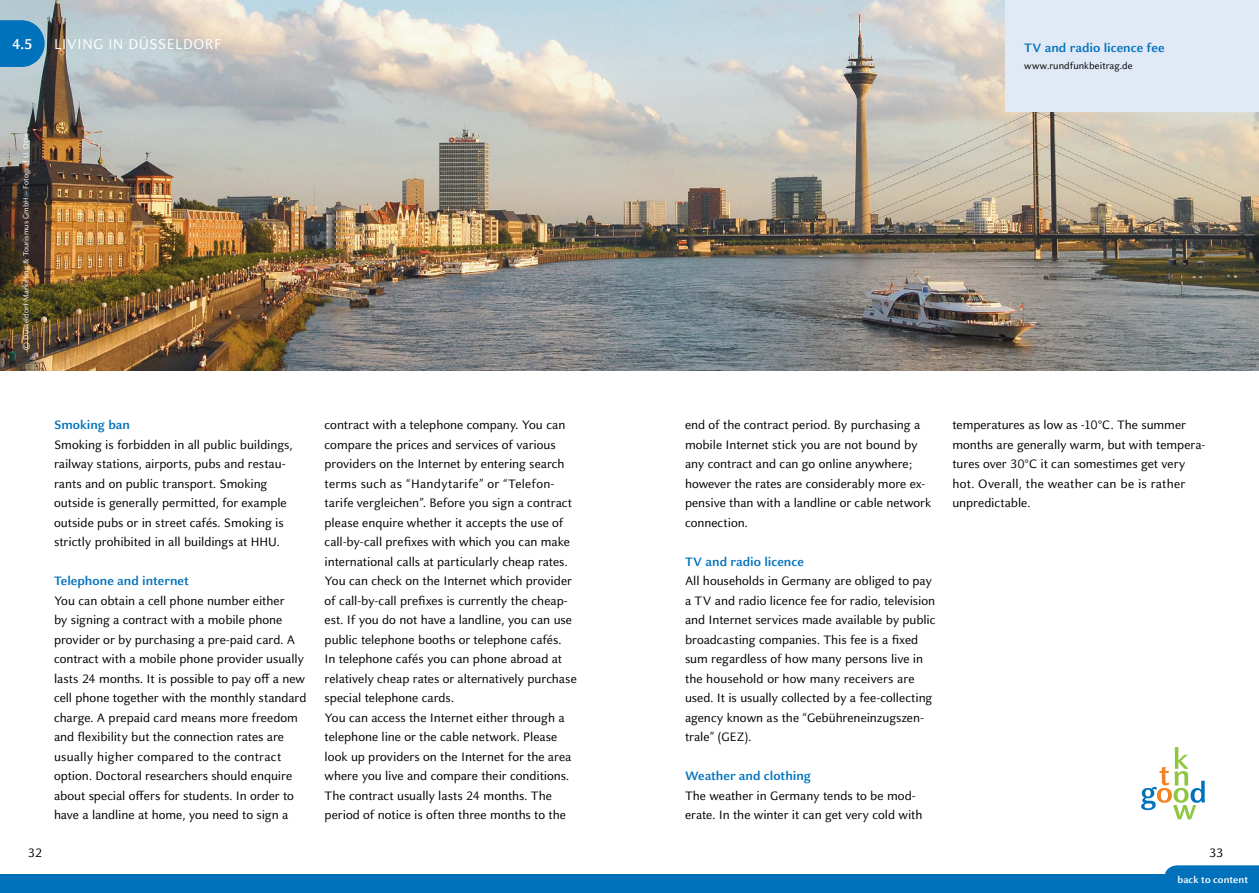
<style>
.page{position:relative;width:1259px;height:893px;background:#fff}
.page>*{position:absolute;margin:0;border:0;box-sizing:border-box;transform-origin:0 0}
.Leiste_Inhalt{font:15.75px "HHU Celeste Sans";letter-spacing:.015em;color:#fff}
.Leiste_Inhalt-2{font:700 15.75px "HHU Celeste Sans";color:#fff}
._9pt{font:13.5px/19.5px "HHU Celeste Sans";color:#000}
._9pt-2{font:700 13.5px "HHU Celeste Sans";color:#0072bc}
.Inserttext_Head{font:700 13.5px "HHU Celeste Sans";color:#0072bc}
.Inserttext_Link{font:10.5px "HHU Celeste Sans";letter-spacing:.005em;color:#000}
.t1{font:700 10.5px "HHU Celeste Sans";letter-spacing:.005em;color:#fff}
.Fotografenname{font:8.25px "HHU Celeste Sans";letter-spacing:.01em;color:#fff}
</style>
<div class="page">
<img style="left:0;top:0;width:1259px;height:371px">
<div style="left:1005px;top:0;width:254px;height:112px;background:#e1e8f6"></div>
<svg style="left:0;top:20px;width:45px;height:47px;background:#167cbe"></svg>
<svg style="left:1141px;top:747px;width:64px;height:72px"></svg>
<div style="left:0;top:874px;width:1259px;height:19px;background:#0072bc"></div>
<svg style="left:1165px;top:865px;width:94px;height:9px"></svg>
<p class="Leiste_Inhalt-2" style="left:12px;top:34px;width:22px">4.5</p>
<p class="Leiste_Inhalt" style="left:54px;top:34px;width:169px">LIVING IN DÜSSELDORF</p>
<p class="Fotografenname" style="left:21px;top:350px;width:217px;rotate:-90deg">© Düsseldorf Marketing &amp; Tourismus GmbH – Fotograf U. Otte</p>
<p class="_9pt-2" style="left:54px;top:416px;width:78px">Smoking ban</p>
<p class="_9pt" style="left:54px;top:434px;width:240px">Smoking is forbidden in all public buildings, railway stations, airports, pubs and restau&shy;rants and on public transport. Smoking outside is generally permitted, for example outside pubs or in street cafés. Smoking is strictly prohibited in all buildings at HHU.</p>
<p class="_9pt-2" style="left:54px;top:572px;width:136px">Telephone and internet</p>
<p class="_9pt" style="left:54px;top:590px;width:254px">You can obtain a cell phone number either<br>by signing a contract with a mobile phone provider or by purchasing a pre-paid card. A contract with a mobile phone provider usually lasts 24 months. It is possible to pay off a new cell phone together with the monthly standard charge. A prepaid card means more freedom and flexibility but the connection rates are usually higher compared to the contract option. Doctoral researchers should enquire about special offers for students. In order to have a landline at home, you need to sign a</p>
<p class="_9pt" style="left:324px;top:415px;width:254px">contract with a telephone company. You can compare the prices and services of various providers on the Internet by entering search terms such as “Handytarife” or “Telefon&shy;tarife vergleichen”. Before you sign a contract please enquire whether it accepts the use of call-by-call prefixes with which you can make international calls at particularly cheap rates.<br>You can check on the Internet which provider of call-by-call prefixes is currently the cheap&shy;est. If you do not have a landline, you can use public telephone booths or telephone cafés.<br>In telephone cafés you can phone abroad at relatively cheap rates or alternatively purchase special telephone cards.</p>
<p class="_9pt" style="left:324px;top:707px;width:248px">You can access the Internet either through a telephone line or the cable network. Please look up providers on the Internet for the area where you live and compare their conditions.<br>The contract usually lasts 24 months. The period of notice is often three months to the</p>
<p class="Inserttext_Head" style="left:1024px;top:39px;width:142px">TV and radio licence fee</p>
<p class="Inserttext_Link" style="left:1024px;top:59px;width:110px">www.rundfunkbeitrag.de</p>
<p class="_9pt" style="left:685px;top:415px;width:248px">end of the contract period. By purchasing a mobile Internet stick you are not bound by any contract and can go online anywhere; however the rates are considerably more ex&shy;pensive than with a landline or cable network connection.</p>
<p class="_9pt-2" style="left:685px;top:553px;width:120px">TV and radio licence</p>
<p class="_9pt" style="left:685px;top:571px;width:252px">All households in Germany are obliged to pay a TV and radio licence fee for radio, television and Internet services made available by public broadcasting companies. This fee is a fixed sum regardless of how many persons live in the household or how many receivers are used. It is usually collected by a fee-collecting agency known as the “Gebühreneinzugszen&shy;trale” (GEZ).</p>
<p class="_9pt-2" style="left:685px;top:767px;width:127px">Weather and clothing</p>
<p class="_9pt" style="left:685px;top:785px;width:239px">The weather in Germany tends to be mod&shy;erate. In the winter it can get very cold with</p>
<p class="_9pt" style="left:952px;top:415px;width:254px">temperatures as low as -10°C. The summer months are generally warm, but with tempera&shy;tures over 30°C it can somestimes get very hot. Overall, the weather can be is rather unpredictable.</p>
<p class="_9pt" style="left:28px;top:842px;width:16px">32</p>
<p class="_9pt" style="left:1209px;top:842px;width:16px">33</p>
<p class="t1" style="left:1177px;top:873px;width:72px">back to content</p>
</div>
